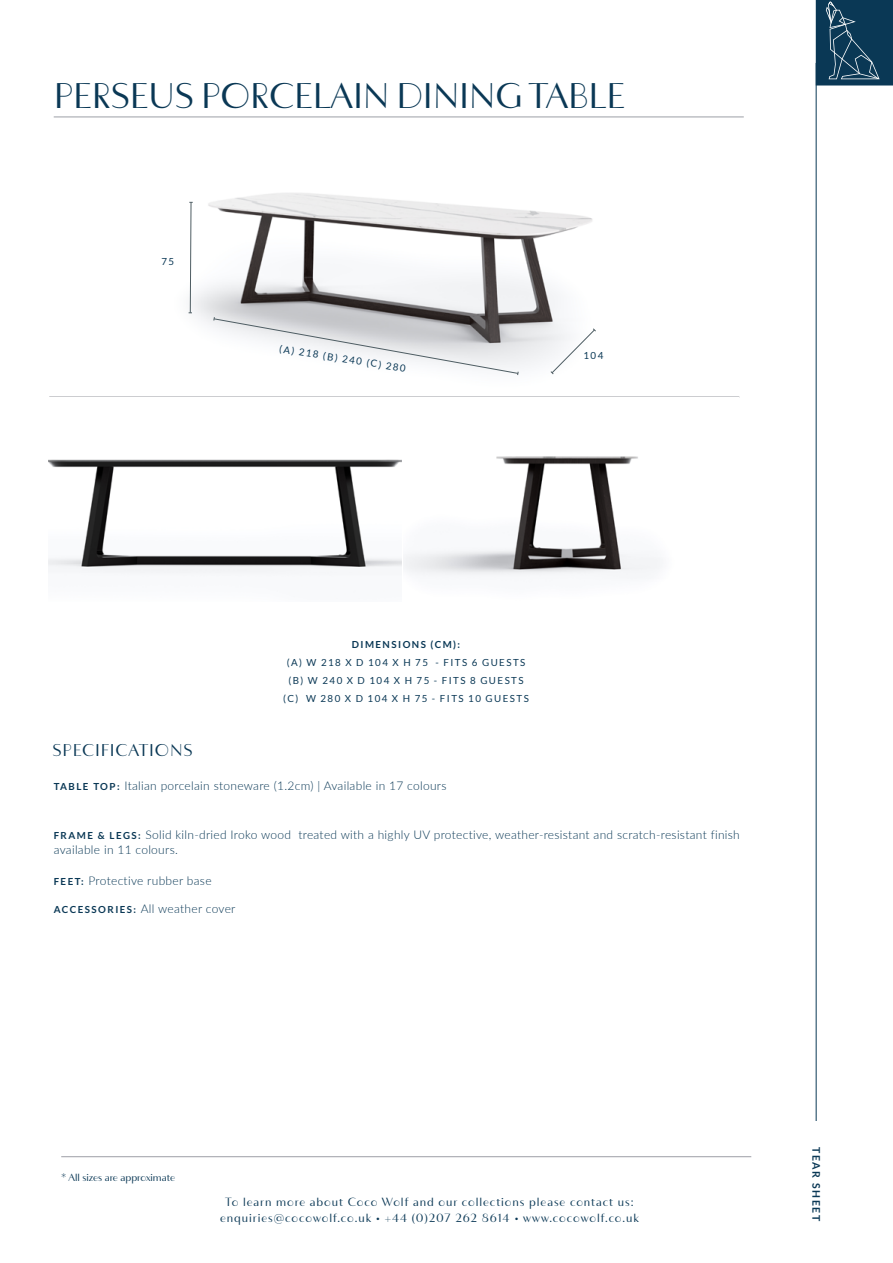
<style>
.page{position:relative;width:893px;height:1263px;background:#fff}
.page>*{position:absolute;margin:0;border:0;box-sizing:border-box;transform-origin:0 0}
.t1{font:700 36px "F37 Bergman";color:#0a3855}
.t2{font:700 17.25px "F37 Bergman";letter-spacing:.05em;color:#0a3855}
.t3{font:300 12px/14.4px "Lato";letter-spacing:.025em;color:#0a3855}
.t4{font:700 12px/16.2px "F37 Bergman";letter-spacing:.08em;color:#0a3855;text-align:center}
.t5{font:700 10.5px "F37 Bergman";color:#0a3855}
.t6{font:700 10.5px "Lato";letter-spacing:.15em;color:#0a3855}
.t7{font:9.75px/18px "Lato";letter-spacing:.15em;color:#0a3855;text-align:center}
.t8{font:700 9.75px "Lato";letter-spacing:.15em;color:#0a3855}
.s1{font-weight:700;font-size:9.75px}
</style>
<div class="page">
<div style="left:816px;top:1px;width:76px;height:84px;background:#0a3855"></div>
<svg style="left:826px;top:3px;width:53px;height:76px"></svg>
<div style="left:816px;top:0;width:77px;height:86px;border:2px solid #0a3855"></div>
<hr style="left:61px;top:1156px;width:690px;height:1px;background:#9d9fa6">
<hr style="left:816px;top:63px;width:1px;height:1149px;background:#0a3855">
<div style="left:812px;top:1121px;width:9px;height:100px;background:#fff"></div>
<hr style="left:54px;top:117px;width:690px;height:1px;background:#9d9fa6">
<hr style="left:49px;top:397px;width:690px;height:1px;background:#9d9fa6">
<img style="left:188px;top:193px;width:405px;height:175px">
<svg style="left:189px;top:202px;width:4px;height:112px"></svg>
<svg style="left:550px;top:328px;width:46px;height:47px"></svg>
<div style="left:402px;top:397px;width:336px;height:204px;background:#fff"></div>
<img style="left:403px;top:456px;width:257px;height:119px">
<img style="left:48px;top:397px;width:354px;height:176px">
<svg style="left:213px;top:316px;width:306px;height:60px"></svg>
<h1 class="t1" style="left:54px;top:74px;width:573px">PERSEUS PORCELAIN DINING TABLE</h1>
<p class="t7" style="left:161px;top:253px;width:14px">75</p>
<p class="t7" style="left:281px;top:339px;width:130px;rotate:9deg">(A) 218 (B) 240 (C) 280</p>
<p class="t7" style="left:583px;top:347px;width:21px">104</p>
<h2 class="t2" style="left:53px;top:740px;width:142px">SPECIFICATIONS</h2>
<p class="t8" style="left:352px;top:639px;width:110px">DIMENSIONS (CM):</p>
<p class="t7" style="left:283px;top:653px;width:247px">(A) W 218 X D 104 X H 75 - FITS 6 GUESTS (B) W 240 X D 104 X H 75 - FITS 8 GUESTS (C) W 280 X D 104 X H 75 - FITS 10 GUESTS</p>
<p class="t3" style="left:54px;top:778px;width:394px"><span class="s1">TABLE TOP:</span> Italian porcelain stoneware (1.2cm) | Available in 17 colours</p>
<p class="t3" style="left:54px;top:827px;width:688px"><span class="s1">FRAME &amp; LEGS :</span> Solid kiln-dried Iroko wood treated with a highly UV protective, weather-resistant and scratch-resistant finish available in 11 colours.</p>
<p class="t3" style="left:54px;top:872px;width:159px"><span class="s1">FEET:</span> Protective rubber base</p>
<p class="t3" style="left:54px;top:901px;width:183px"><span class="s1">ACCESSORIES:</span> All weather cover</p>
<p class="t5" style="left:61px;top:1171px;width:115px">* All sizes are approximate</p>
<p class="t4" style="left:220px;top:1193px;width:420px">To learn more about Coco Wolf and our collections please contact us: enquiries@cocowolf.co.uk • +44 (0)207 262 8614 • www.cocowolf.co.uk</p>
<p class="t6" style="left:822px;top:1147px;width:76px;rotate:90deg">TEAR SHEET</p>
</div>
